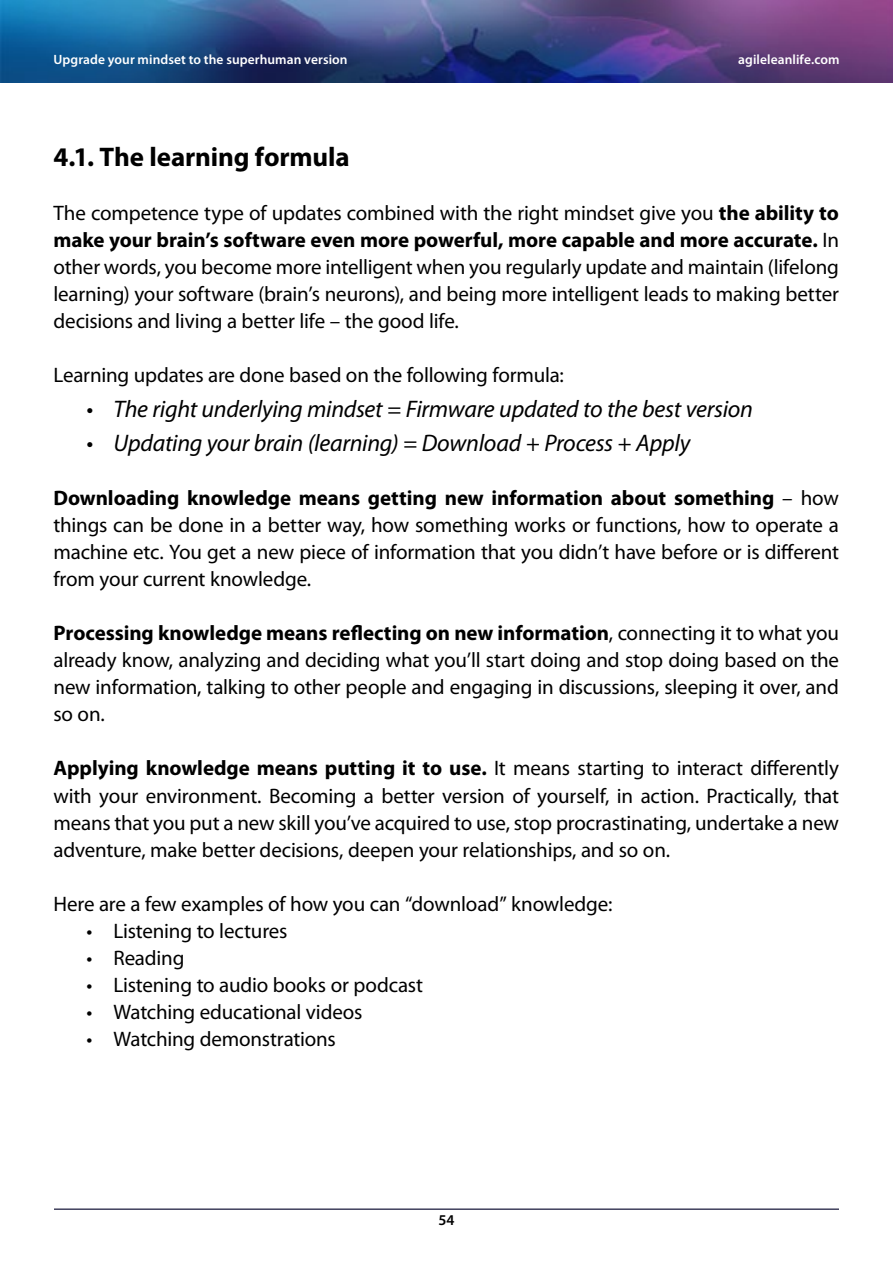
<style>
.page{position:relative;width:893px;height:1263px;background:#fff}
.page>*{position:absolute;margin:0;border:0;box-sizing:border-box;transform-origin:0 0}
.t1{font:700 27px "Myriad Pro";letter-spacing:-.005em;color:#000}
.t2{font:italic 24px "Myriad Pro";letter-spacing:-.01em;color:#000}
.t3{font:21px/27px "Myriad Pro";letter-spacing:-.01em;color:#000;text-align:justify}
.t4{font:600 15px "Myriad Pro";color:#000}
.t5{font:600 13.5px "Myriad Pro";letter-spacing:.005em;color:#fff}
.s1{font-weight:700}
</style>
<div class="page">
<img style="left:0;top:0;width:893px;height:83px">
<hr style="left:54px;top:1208px;width:785px;height:2px;background:#000027">
<p class="t5" style="left:53px;top:52px;width:296px">Upgrade your mindset to the superhuman version</p>
<p class="t5" style="left:738px;top:52px;width:103px">agileleanlife.com</p>
<p class="t1" style="left:53px;top:140px;width:298px">4.1. The learning formula</p>
<p class="t3" style="left:53px;top:200px;width:787px">The competence type of updates combined with the right mindset give you <span class="s1">the ability to make your brain’s software even more powerful, more capable and more accurate.</span> In other words, you become more intelligent when you regularly update and maintain (lifelong learning) your software (brain’s neurons), and being more intelligent leads to making better decisions and living a better life – the good life.</p>
<p class="t3" style="left:53px;top:362px;width:512px">Learning updates are done based on the following formula:</p>
<p class="t2" style="left:86px;top:394px;width:668px">• The right underlying mindset = Firmware updated to the best version</p>
<p class="t2" style="left:86px;top:428px;width:606px">• Updating your brain (learning) = Download + Process + Apply</p>
<p class="t3" style="left:53px;top:485px;width:787px"><span class="s1">Downloading knowledge means getting new information about something</span> – how things can be done in a better way, how something works or functions, how to operate a machine etc. You get a new piece of information that you didn’t have before or is different from your current knowledge.</p>
<p class="t3" style="left:53px;top:620px;width:787px"><span class="s1">Processing knowledge means reflecting on new information</span>, connecting it to what you already know, analyzing and deciding what you’ll start doing and stop doing based on the new information, talking to other people and engaging in discussions, sleeping it over, and so on.</p>
<p class="t3" style="left:53px;top:755px;width:787px"><span class="s1">Applying knowledge means putting it to use.</span> It means starting to interact differently with your environment. Becoming a better version of yourself, in action. Practically, that means that you put a new skill you’ve acquired to use, stop procrastinating, undertake a new adventure, make better decisions, deepen your relationships, and so on.</p>
<p class="t3" style="left:53px;top:890px;width:560px">Here are a few examples of how you can “download” knowledge:</p>
<p class="t3" style="left:86px;top:917px;width:203px">• Listening to lectures</p>
<p class="t3" style="left:86px;top:944px;width:99px">• Reading</p>
<p class="t3" style="left:86px;top:971px;width:338px">• Listening to audio books or podcast</p>
<p class="t3" style="left:86px;top:998px;width:278px">• Watching educational videos</p>
<p class="t3" style="left:86px;top:1025px;width:251px">• Watching demonstrations</p>
<p class="t4" style="left:438px;top:1212px;width:18px">54</p>
</div>
